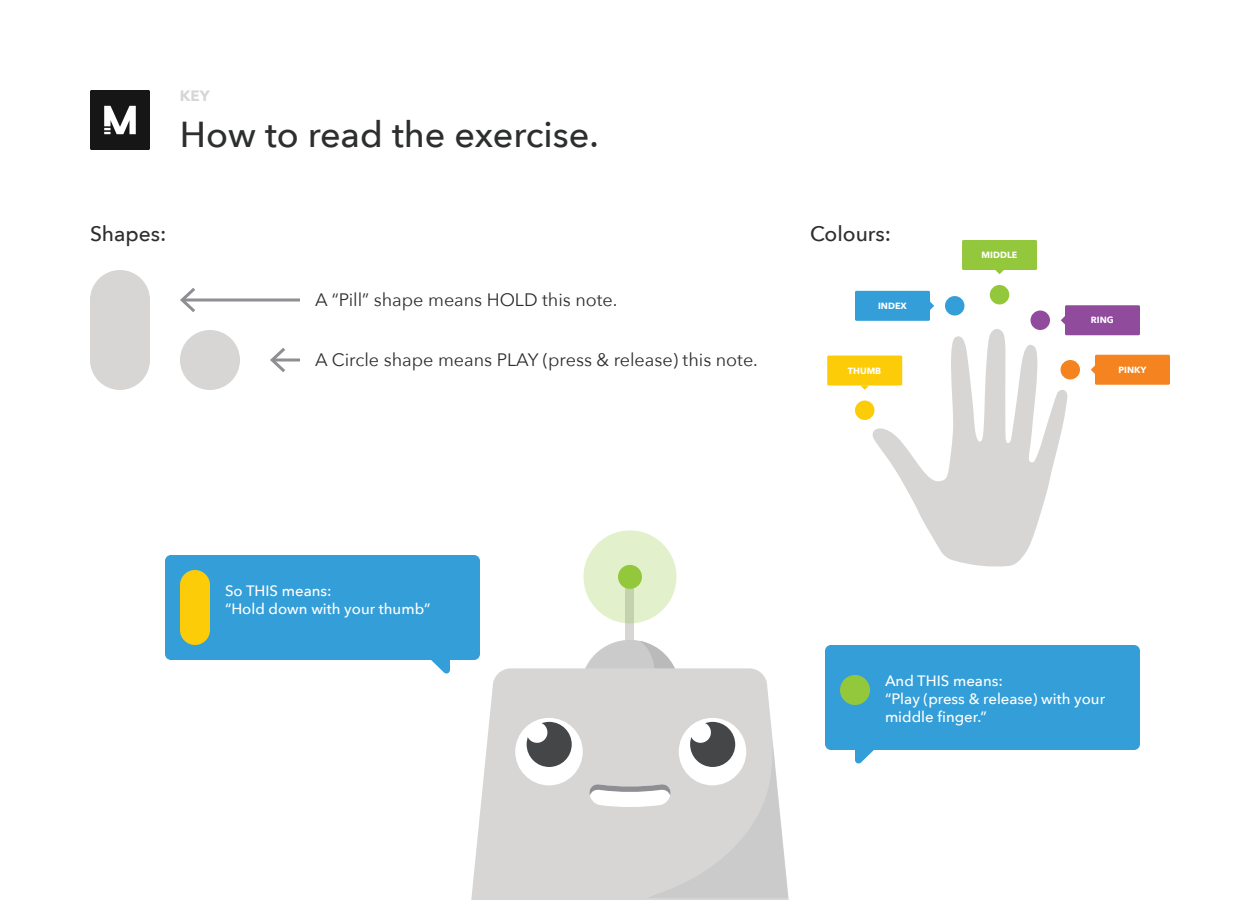
<style>
.page{position:relative;width:1260px;height:900px;background:#fff}
.page>*{position:absolute;margin:0;border:0;box-sizing:border-box;transform-origin:0 0}
.t1{font:500 36px "Avenir Next";color:#2d2e2e}
.t2{font:500 21px "Avenir Next";color:#2d2e2e}
.t3{font:18px "Avenir Next";color:#2d2e2e}
.t4{font:500 15px/18px "Avenir Next";color:#fff}
.t5{font:700 15px "Avenir Next";color:#d7d6d5}
.t6{font:700 9px "Avenir Next";color:#fff}
</style>
<div class="page">
<svg style="left:90px;top:90px;width:60px;height:60px;background:#3c3c3c"></svg>
<div style="left:90px;top:270px;width:60px;height:120px;background:#d7d6d5;border-radius:30px"></div>
<div style="left:180px;top:330px;width:60px;height:60px;background:#d7d6d5;border-radius:50%"></div>
<svg style="left:285px;top:358px;width:15px;height:4px"></svg>
<svg style="left:270px;top:348px;width:15px;height:24px"></svg>
<svg style="left:195px;top:298px;width:105px;height:4px"></svg>
<svg style="left:180px;top:288px;width:15px;height:24px"></svg>
<div style="left:626px;top:581px;width:8px;height:71px;background:#d7d6d5"></div>
<div style="left:584px;top:530px;width:92px;height:93px;background:#e3f0cc;border-radius:50%"></div>
<div style="left:618px;top:565px;width:24px;height:24px;background:#93c83d;border-radius:50%"></div>
<div style="left:580px;top:640px;width:100px;height:99px;background:#cbcbcb;border-radius:50%"></div>
<svg style="left:642px;top:641px;width:33px;height:27px"></svg>
<svg style="left:471px;top:668px;width:318px;height:232px;fill:#d7d6d5"></svg>
<div style="left:515px;top:718px;width:68px;height:67px;background:#fff;border-radius:50%"></div>
<div style="left:527px;top:722px;width:45px;height:45px;background:#454647;border-radius:50%"></div>
<svg style="left:526px;top:721px;width:22px;height:23px"></svg>
<svg style="left:589px;top:721px;width:199px;height:177px"></svg>
<div style="left:855px;top:291px;width:75px;height:30px;background:#339ed8;border-radius:2px"></div>
<svg style="left:930px;top:302px;width:4px;height:8px"></svg>
<div style="left:1065px;top:305px;width:75px;height:30px;background:#914b9d;border-radius:2px"></div>
<svg style="left:1061px;top:316px;width:4px;height:9px"></svg>
<div style="left:1095px;top:355px;width:75px;height:30px;background:#f58420;border-radius:2px"></div>
<svg style="left:1091px;top:365px;width:4px;height:9px"></svg>
<div style="left:962px;top:240px;width:75px;height:30px;background:#93c83d;border-radius:2px"></div>
<svg style="left:995px;top:270px;width:9px;height:4px"></svg>
<div style="left:827px;top:356px;width:75px;height:30px;background:#fdcc09;border-radius:2px"></div>
<svg style="left:861px;top:386px;width:8px;height:4px"></svg>
<div style="left:855px;top:401px;width:19px;height:19px;background:#fdcc09;border-radius:50%"></div>
<div style="left:945px;top:296px;width:19px;height:20px;background:#339ed8;border-radius:50%"></div>
<div style="left:990px;top:285px;width:19px;height:19px;background:#93c83d;border-radius:50%"></div>
<div style="left:1031px;top:311px;width:19px;height:19px;background:#914b9d;border-radius:50%"></div>
<div style="left:1061px;top:360px;width:19px;height:19px;background:#f58420;border-radius:50%"></div>
<svg style="left:872px;top:327px;width:196px;height:240px"></svg>
<div style="left:165px;top:555px;width:315px;height:105px;background:#339ed8;border-radius:6px"></div>
<svg style="left:431px;top:660px;width:19px;height:14px"></svg>
<div style="left:180px;top:570px;width:30px;height:75px;background:#fdcc09;border-radius:15px"></div>
<div style="left:825px;top:645px;width:315px;height:105px;background:#339ed8;border-radius:6px"></div>
<svg style="left:855px;top:750px;width:19px;height:14px"></svg>
<div style="left:840px;top:675px;width:30px;height:30px;background:#93c83d;border-radius:50%"></div>
<p class="t5" style="left:180px;top:83px;width:31px">KEY</p>
<h1 class="t1" style="left:180px;top:104px;width:420px">How to read the exercise.</h1>
<h2 class="t2" style="left:90px;top:216px;width:78px">Shapes:</h2>
<h2 class="t2" style="left:810px;top:216px;width:83px">Colours:</h2>
<p class="t3" style="left:315px;top:285px;width:304px">A “Pill” shape means HOLD this note.</p>
<p class="t3" style="left:315px;top:345px;width:444px">A Circle shape means PLAY (press &amp; release) this note.</p>
<p class="t6" style="left:878px;top:298px;width:30px">INDEX</p>
<p class="t6" style="left:848px;top:363px;width:35px">THUMB</p>
<p class="t6" style="left:982px;top:247px;width:37px">MIDDLE</p>
<p class="t6" style="left:1091px;top:312px;width:24px">RING</p>
<p class="t6" style="left:1118px;top:362px;width:30px">PINKY</p>
<p class="t4" style="left:225px;top:582px;width:207px">So THIS means:<br>“Hold down with your thumb”</p>
<p class="t4" style="left:885px;top:672px;width:222px">And THIS means:<br>“Play (press &amp; release) with your middle finger.”</p>
</div>
